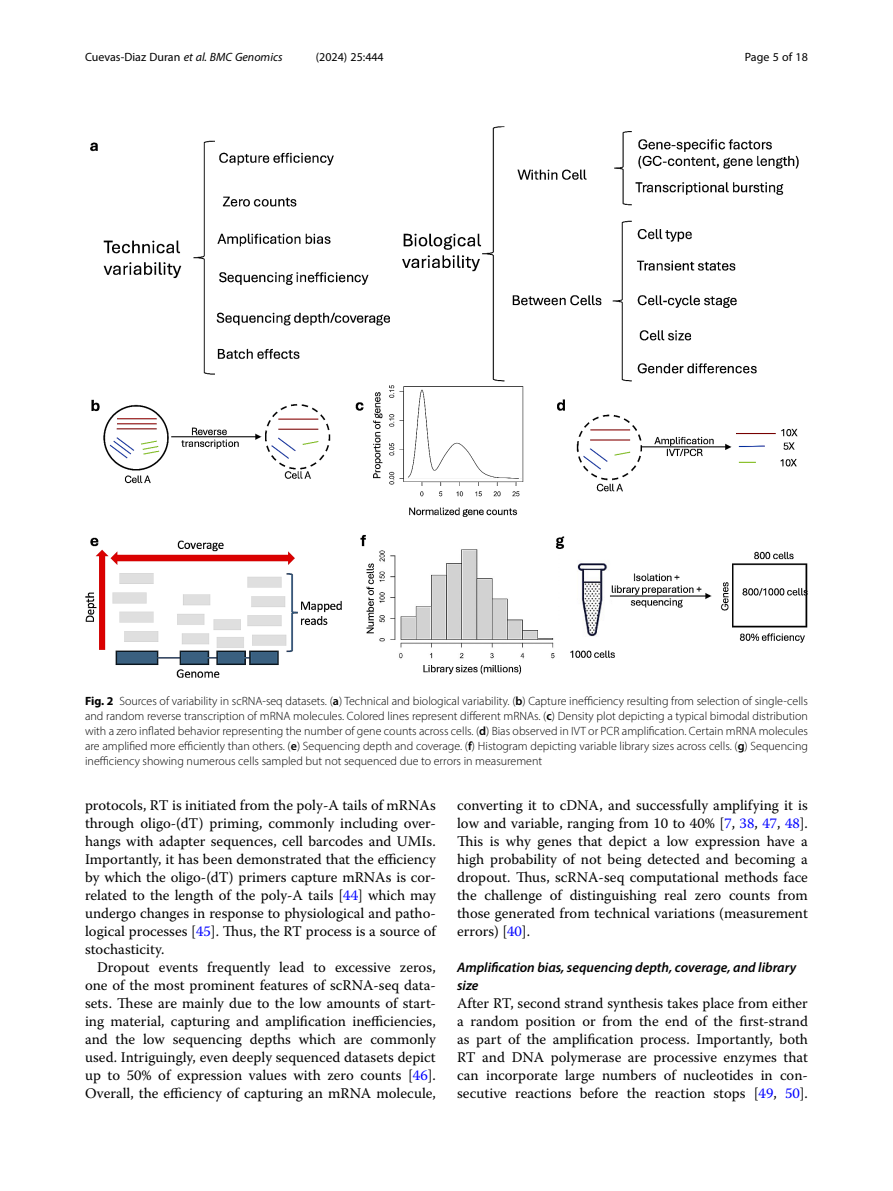
<style>
.page{position:relative;width:893px;height:1191px;background:#fff}
.page>*{position:absolute;margin:0;border:0;box-sizing:border-box;transform-origin:0 0}
.Body_Text_Indent{font:14.7px/18px "Warnock Pro";color:#000;text-align:justify}
.Body_Text{font:14.7px/18px "Warnock Pro";color:#000;text-align:justify}
.Head_3{font:italic 600 13.8px/18px "Myriad Pro";color:#000}
.Figure_Caption{font:300 12px/15px "Myriad Pro";color:#000;text-align:justify}
.t1{font:12px "Myriad Pro";color:#000}
.s1{font-style:italic}
.s2{font-weight:700}
.s3{font-weight:600}
.s4{color:#00f}
</style>
<div class="page">
<img style="left:85px;top:126px;width:723px;height:552px">
<p class="t1" style="left:85px;top:50px;width:199px">Cuevas-Diaz Duran <span class="s1">et al. BMC Genomics</span></p>
<p class="t1" style="left:316px;top:50px;width:70px">(2024) 25:444</p>
<p class="t1" style="left:745px;top:50px;width:65px">Page 5 of 18</p>
<p class="Figure_Caption" style="left:85px;top:693px;width:724px"><span class="s2">Fig. 2</span> Sources of variability in scRNA-seq datasets. (<span class="s3">a</span>) Technical and biological variability. (<span class="s3">b</span>) Capture inefficiency resulting from selection of single-cells and random reverse transcription of mRNA molecules. Colored lines represent different mRNAs. (<span class="s3">c</span>) Density plot depicting a typical bimodal distribution with a zero inflated behavior representing the number of gene counts across cells. (<span class="s3">d</span>) Bias observed in IVT or PCR amplification. Certain mRNA molecules are amplified more efficiently than others. (<span class="s3">e</span>) Sequencing depth and coverage. (<span class="s3">f</span>) Histogram depicting variable library sizes across cells. (<span class="s3">g</span>) Sequencing inefficiency showing numerous cells sampled but not sequenced due to errors in measurement</p>
<p class="Body_Text" style="left:85px;top:796px;width:352px">protocols, RT is initiated from the poly-A tails of mRNAs through oligo-(dT) priming, commonly including over&shy;hangs with adapter sequences, cell barcodes and UMIs.<br>Importantly, it has been demonstrated that the efficiency by which the oligo-(dT) primers capture mRNAs is cor&shy;related to the length of the poly-A tails [<span class="s4">44</span>] which may undergo changes in response to physiological and patho&shy;logical processes [<span class="s4">45</span>]. Thus, the RT process is a source of stochasticity.</p>
<p class="Body_Text_Indent" style="left:85px;top:958px;width:352px;text-indent:12px">Dropout events frequently lead to excessive zeros, one of the most prominent features of scRNA-seq data&shy;sets. These are mainly due to the low amounts of start&shy;ing material, capturing and amplification inefficiencies, and the low sequencing depths which are commonly used. Intriguingly, even deeply sequenced datasets depict up to 50% of expression values with zero counts [<span class="s4">46</span>].<br>Overall, the efficiency of capturing an mRNA molecule,</p>
<p class="Body_Text_Indent" style="left:457px;top:796px;width:352px">converting it to cDNA, and successfully amplifying it is low and variable, ranging from 10 to 40% [<span class="s4">7</span>, <span class="s4">38</span>, <span class="s4">47</span>, <span class="s4">48</span>].<br>This is why genes that depict a low expression have a high probability of not being detected and becoming a dropout. Thus, scRNA-seq computational methods face the challenge of distinguishing real zero counts from those generated from technical variations (measurement errors) [<span class="s4">40</span>].</p>
<p class="Head_3" style="left:457px;top:958px;width:341px">Amplification bias, sequencing depth, coverage, and library size</p>
<p class="Body_Text" style="left:457px;top:994px;width:352px">After RT, second strand synthesis takes place from either a random position or from the end of the first-strand as part of the amplification process. Importantly, both RT and DNA polymerase are processive enzymes that can incorporate large numbers of nucleotides in con&shy;secutive reactions before the reaction stops [<span class="s4">49</span>, <span class="s4">50</span>].</p>
</div>
